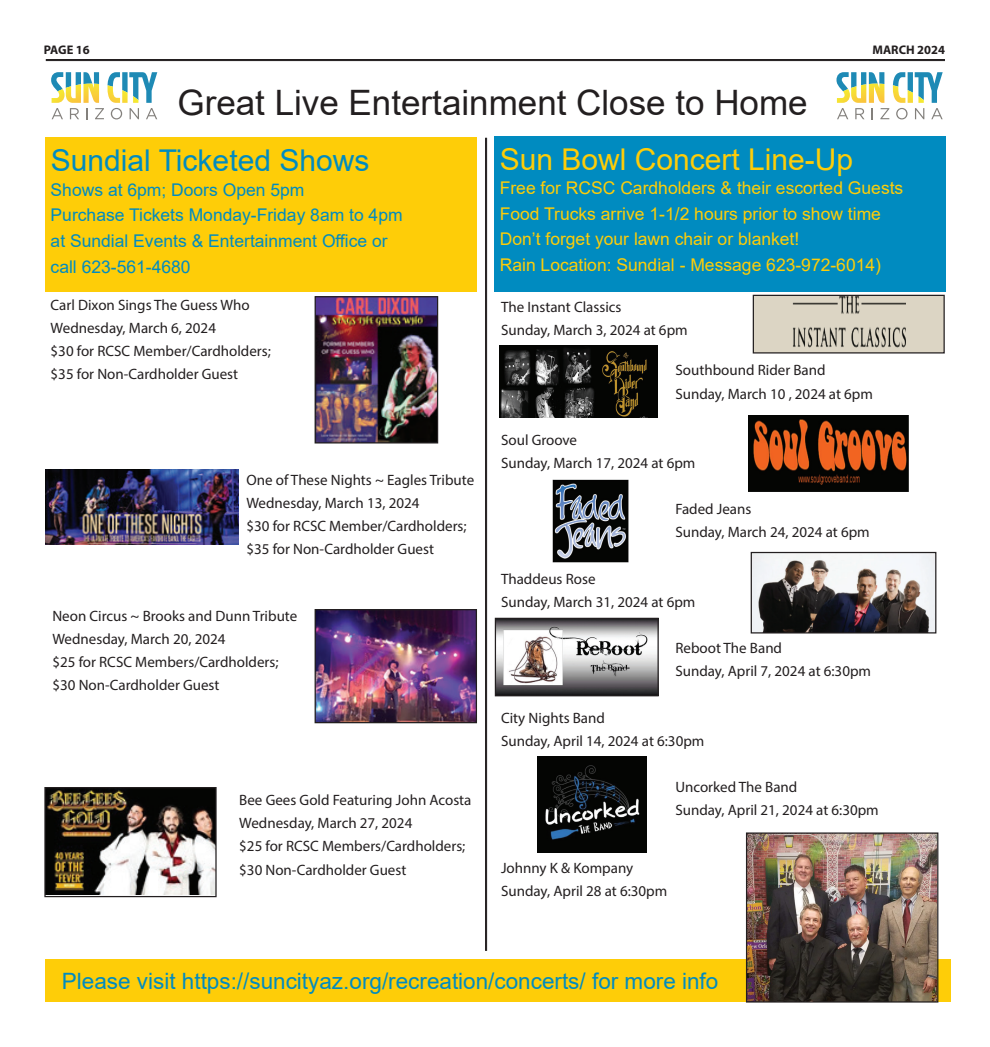
<style>
.page{position:relative;width:990px;height:1047px;background:#fff}
.page>*{position:absolute;margin:0;border:0;box-sizing:border-box;transform-origin:0 0}
.t1{font:35px "Arial";color:#231f20}
.t2{font:30px "Arial";color:#fecd08}
.t3{font:30px "Arial";color:#008bc0}
.t4{font:22.5px "Arial";color:#008bc0}
.t5{font:17.5px/25.6px "Arial";color:#fecd08}
.t6{font:17.5px/25.6px "Arial";color:#008bc0}
.t7{font:15px/23.1px "Myriad Pro";color:#231f20}
.t8{font:700 12.5px "Myriad Pro";color:#231f20}
</style>
<div class="page">
<div style="left:494px;top:136px;width:451px;height:45px;background:#008bc0"></div>
<div style="left:45px;top:138px;width:432px;height:44px;background:#fecd08"></div>
<svg style="left:51px;top:72px;width:106px;height:47px"></svg>
<hr style="left:46px;top:59px;width:899px;height:1px;background:#231f20">
<hr style="left:46px;top:60px;width:899px;height:1px;background:#231f20">
<div style="left:45px;top:959px;width:905px;height:42px;background:#fecd08"></div>
<svg style="left:837px;top:72px;width:106px;height:47px"></svg>
<div style="left:45px;top:182px;width:431px;height:109px;background:#fecd08"></div>
<div style="left:494px;top:181px;width:451px;height:110px;background:#008bc0"></div>
<img style="left:317px;top:298px;width:119px;height:143px">
<div style="left:315px;top:296px;width:123px;height:147px;border:1px solid #231f20"></div>
<img style="left:749px;top:415px;width:159px;height:77px">
<img style="left:499px;top:346px;width:159px;height:71px">
<div style="left:753px;top:295px;width:191px;height:58px;background:#dcd5c4"></div>
<img style="left:793px;top:297px;width:113px;height:50px">
<div style="left:753px;top:295px;width:192px;height:58px;border:1px solid #231f20"></div>
<img style="left:553px;top:479px;width:75px;height:83px">
<img style="left:753px;top:553px;width:181px;height:78px">
<div style="left:751px;top:551px;width:185px;height:82px;border:1px solid #231f20"></div>
<img style="left:497px;top:619px;width:160px;height:75px">
<div style="left:495px;top:617px;width:164px;height:79px;border:1px solid #231f20"></div>
<img style="left:538px;top:756px;width:108px;height:96px">
<img style="left:748px;top:834px;width:188px;height:166px">
<div style="left:746px;top:832px;width:192px;height:170px;border:1px solid #231f20"></div>
<hr style="left:486px;top:138px;width:1px;height:812px;background:#231f20">
<hr style="left:485px;top:138px;width:1px;height:812px;background:#231f20">
<img style="left:46px;top:470px;width:192px;height:75px">
<img style="left:317px;top:611px;width:158px;height:110px">
<div style="left:315px;top:609px;width:162px;height:114px;border:1px solid #231f20"></div>
<img style="left:46px;top:788px;width:169px;height:106px">
<div style="left:44px;top:786px;width:173px;height:111px;border:1px solid #231f20"></div>
<p class="t8" style="left:44px;top:41px;width:48px">PAGE 16</p>
<p class="t8" style="left:873px;top:41px;width:74px">MARCH 2024</p>
<h1 class="t1" style="left:177px;top:79px;width:632px">Great Live Entertainment Close to Home</h1>
<h2 class="t3" style="left:51px;top:140px;width:320px">Sundial Ticketed Shows</h2>
<h2 class="t2" style="left:500px;top:138px;width:355px">Sun Bowl Concert Line-Up</h2>
<p class="t6" style="left:51px;top:177px;width:354px">Shows at 6pm; Doors Open 5pm<br>Purchase Tickets Monday-Friday 8am to 4pm at Sundial Events &amp; Entertainment Office or call 623-561-4680</p>
<p class="t5" style="left:500px;top:175px;width:405px">Free for RCSC Cardholders &amp; their escorted Guests Food Trucks arrive 1-1/2 hours prior to show time Don’t forget your lawn chair or blanket!<br>Rain Location: Sundial - Message 623-972-6014)</p>
<p class="t7" style="left:51px;top:293px;width:222px">Carl Dixon Sings The Guess Who<br>Wednesday, March 6, 2024<br>$30 for RCSC Member/Cardholders; $35 for Non-Cardholder Guest</p>
<p class="t7" style="left:501px;top:295px;width:188px">The Instant Classics<br>Sunday, March 3, 2024 at 6pm</p>
<p class="t7" style="left:675px;top:358px;width:199px">Southbound Rider Band<br>Sunday, March 10 , 2024 at 6pm</p>
<p class="t7" style="left:501px;top:428px;width:196px">Soul Groove<br>Sunday, March 17, 2024 at 6pm</p>
<p class="t7" style="left:675px;top:497px;width:196px">Faded Jeans<br>Sunday, March 24, 2024 at 6pm</p>
<p class="t7" style="left:501px;top:566px;width:196px">Thaddeus Rose<br>Sunday, March 31, 2024 at 6pm</p>
<p class="t7" style="left:675px;top:636px;width:197px">Reboot The Band<br>Sunday, April 7, 2024 at 6:30pm</p>
<p class="t7" style="left:501px;top:705px;width:205px">City Nights Band<br>Sunday, April 14, 2024 at 6:30pm</p>
<p class="t7" style="left:675px;top:775px;width:205px">Uncorked The Band<br>Sunday, April 21, 2024 at 6:30pm</p>
<p class="t7" style="left:246px;top:468px;width:229px">One of These Nights ~ Eagles Tribute<br>Wednesday, March 13, 2024<br>$30 for RCSC Member/Cardholders; $35 for Non-Cardholder Guest</p>
<p class="t7" style="left:52px;top:604px;width:246px">Neon Circus ~ Brooks and Dunn Tribute<br>Wednesday, March 20, 2024<br>$25 for RCSC Members/Cardholders; $30 Non-Cardholder Guest</p>
<p class="t7" style="left:239px;top:788px;width:234px">Bee Gees Gold Featuring John Acosta<br>Wednesday, March 27, 2024<br>$25 for RCSC Members/Cardholders; $30 Non-Cardholder Guest</p>
<p class="t7" style="left:501px;top:855px;width:168px">Johnny K &amp; Kompany<br>Sunday, April 28 at 6:30pm</p>
<h3 class="t4" style="left:62px;top:965px;width:658px">Please visit https://suncityaz.org/recreation/concerts/ for more info</h3>
</div>
